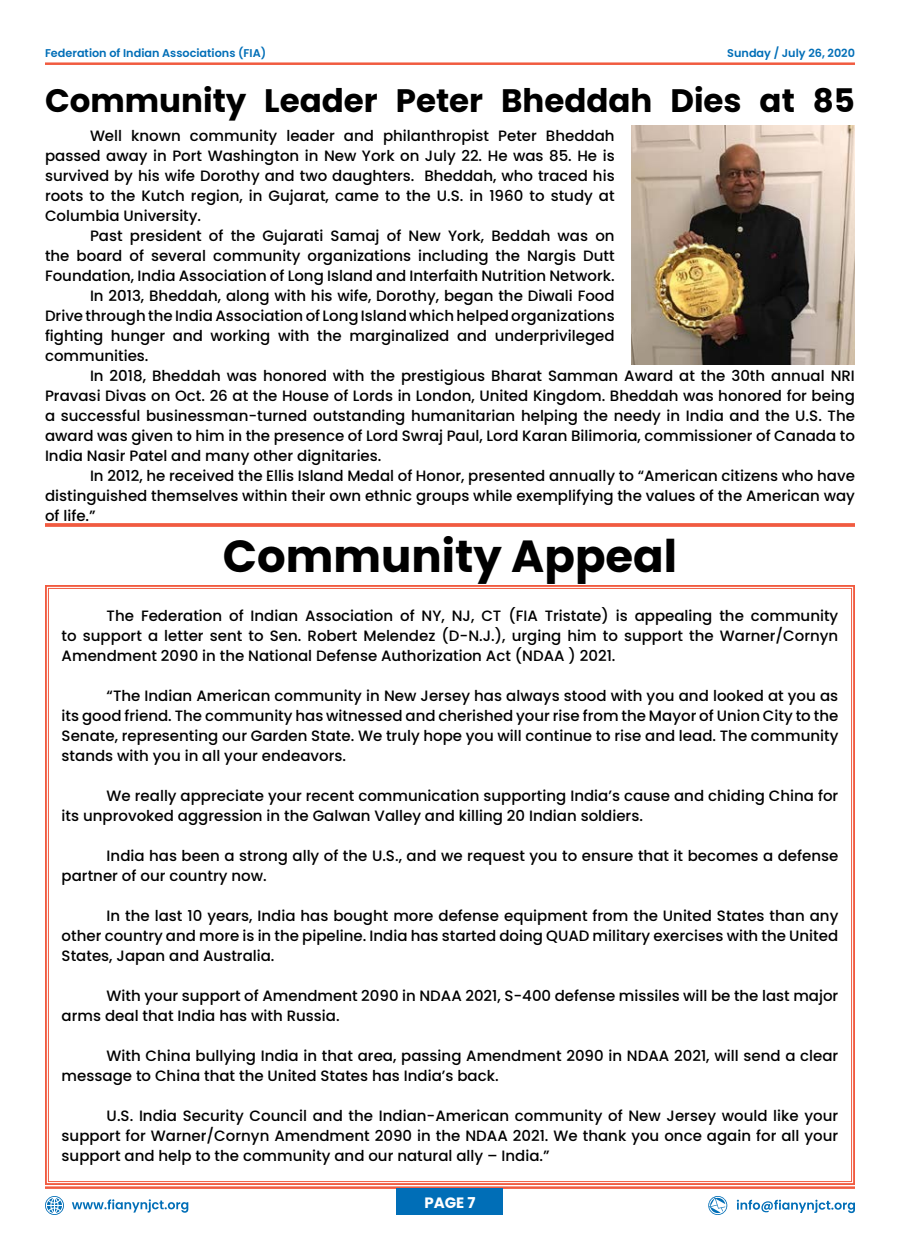
<style>
.page{position:relative;width:900px;height:1260px;background:#fff}
.page>*{position:absolute;margin:0;border:0;box-sizing:border-box;transform-origin:0 0}
.t1{font:700 45px "Poppins";color:#000}
.t2{font:700 32.5px "Poppins";color:#000}
.t3{font:500 15px/20px "Poppins";color:#000;text-align:justify}
.t4{font:700 15px "Poppins";color:#fff}
.t5{font:600 11.25px "Poppins";color:#006eb7}
</style>
<div class="page">
<hr style="left:45px;top:1186px;width:810px;height:3px;background:#f15b40">
<hr style="left:45px;top:62px;width:810px;height:3px;background:#f15b40">
<svg style="left:737px;top:1200px;width:118px;height:13px"></svg>
<svg style="left:708px;top:1196px;width:19px;height:19px"></svg>
<svg style="left:72px;top:1199px;width:116px;height:14px"></svg>
<svg style="left:45px;top:1196px;width:19px;height:19px"></svg>
<div style="left:397px;top:1189px;width:106px;height:26px;background:#006eb7"></div>
<img style="left:632px;top:125px;width:223px;height:240px">
<svg style="left:45px;top:585px;width:810px;height:600px"></svg>
<hr style="left:45px;top:523px;width:810px;height:4px;background:#f1644b">
<p class="t5" style="left:45px;top:46px;width:223px">Federation of Indian Associations (FIA)</p>
<p class="t5" style="left:727px;top:46px;width:129px">Sunday / July 26, 2020</p>
<h2 class="t2" style="left:45px;top:82px;width:811px">Community Leader Peter Bheddah Dies at 85</h2>
<p class="t3" style="left:45px;top:126px;width:571px;text-indent:45px">Well known community leader and philanthropist Peter Bheddah passed away in Port Washington in New York on July 22. He was 85. He is survived by his wife Dorothy and two daughters. Bheddah, who traced his roots to the Kutch region, in Gujarat, came to the U.S. in 1960 to study at Columbia University.</p>
<p class="t3" style="left:90px;top:226px;width:526px">Past president of the Gujarati Samaj of New York, Beddah was on</p>
<p class="t3" style="left:45px;top:246px;width:571px">the board of several community organizations including the Nargis Dutt</p>
<p class="t3" style="left:45px;top:266px;width:571px">Foundation, India Association of Long Island and Interfaith Nutrition Network.</p>
<p class="t3" style="left:90px;top:286px;width:526px">In 2013, Bheddah, along with his wife, Dorothy, began the Diwali Food</p>
<p class="t3" style="left:45px;top:306px;width:571px">Drive through the India Association of Long Island which helped organizations</p>
<p class="t3" style="left:45px;top:326px;width:571px">fighting hunger and working with the marginalized and underprivileged</p>
<p class="t3" style="left:45px;top:346px;width:105px">communities.</p>
<p class="t3" style="left:45px;top:366px;width:812px;text-indent:45px">In 2018, Bheddah was honored with the prestigious Bharat Samman Award at the 30th annual NRI Pravasi Divas on Oct. 26 at the House of Lords in London, United Kingdom. Bheddah was honored for being a successful businessman-turned outstanding humanitarian helping the needy in India and the U.S. The award was given to him in the presence of Lord Swraj Paul, Lord Karan Bilimoria, commissioner of Canada to India Nasir Patel and many other dignitaries.</p>
<p class="t3" style="left:45px;top:466px;width:812px;text-indent:45px">In 2012, he received the Ellis Island Medal of Honor, presented annually to “American citizens who have distinguished themselves within their own ethnic groups while exemplifying the values of the American way of life.”</p>
<h1 class="t1" style="left:223px;top:530px;width:456px">Community Appeal</h1>
<p class="t3" style="left:62px;top:606px;width:778px;text-indent:45px">The Federation of Indian Association of NY, NJ, CT (FIA Tristate) is appealing the community to support a letter sent to Sen. Robert Melendez (D-N.J.), urging him to support the Warner/Cornyn Amendment 2090 in the National Defense Authorization Act (NDAA ) 2021.</p>
<p class="t3" style="left:62px;top:686px;width:778px;text-indent:45px">“The Indian American community in New Jersey has always stood with you and looked at you as its good friend. The community has witnessed and cherished your rise from the Mayor of Union City to the Senate, representing our Garden State. We truly hope you will continue to rise and lead. The community stands with you in all your endeavors.</p>
<p class="t3" style="left:62px;top:786px;width:778px;text-indent:45px">We really appreciate your recent communication supporting India’s cause and chiding China for its unprovoked aggression in the Galwan Valley and killing 20 Indian soldiers.</p>
<p class="t3" style="left:62px;top:846px;width:778px;text-indent:45px">India has been a strong ally of the U.S., and we request you to ensure that it becomes a defense partner of our country now.</p>
<p class="t3" style="left:62px;top:906px;width:778px;text-indent:45px">In the last 10 years, India has bought more defense equipment from the United States than any other country and more is in the pipeline. India has started doing QUAD military exercises with the United States, Japan and Australia.</p>
<p class="t3" style="left:62px;top:986px;width:778px;text-indent:45px">With your support of Amendment 2090 in NDAA 2021, S-400 defense missiles will be the last major arms deal that India has with Russia.</p>
<p class="t3" style="left:62px;top:1046px;width:778px;text-indent:45px">With China bullying India in that area, passing Amendment 2090 in NDAA 2021, will send a clear message to China that the United States has India’s back.</p>
<p class="t3" style="left:62px;top:1106px;width:778px;text-indent:45px">U.S. India Security Council and the Indian-American community of New Jersey would like your support for Warner/Cornyn Amendment 2090 in the NDAA 2021. We thank you once again for all your support and help to the community and our natural ally – India.”</p>
<p class="t4" style="left:424px;top:1194px;width:53px">PAGE 7</p>
</div>
